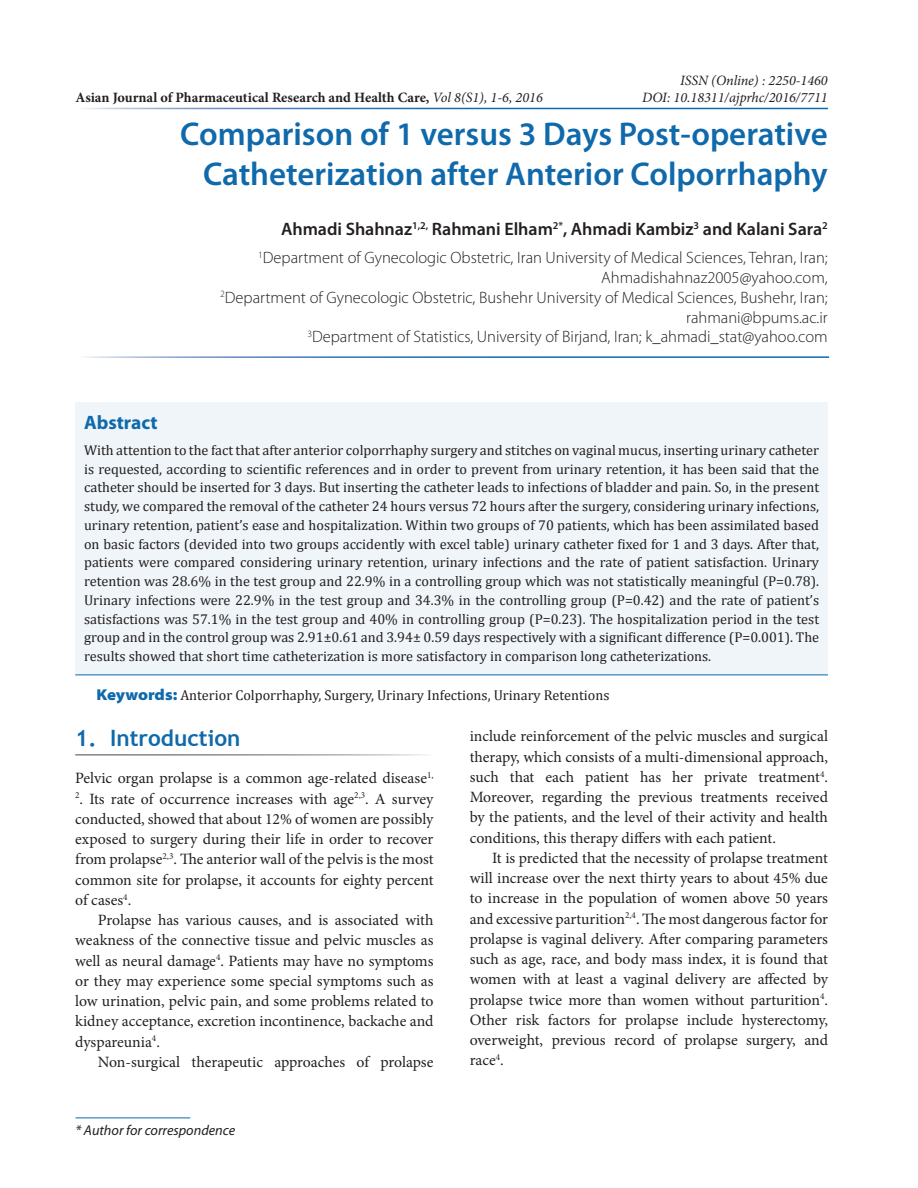
<style>
.page{position:relative;width:918px;height:1188px;background:#fff}
.page>*{position:absolute;margin:0;border:0;box-sizing:border-box;transform-origin:0 0}
.Heading{font:600 33px/40.5px "Myriad Pro";color:#0f69ab;text-align:right}
.Body_Head{font:700 22.5px "Trebuchet MS";color:#0f69ab}
.Abstract_Header{font:700 19.5px "Myriad Pro";color:#0f69ab}
.Authors{font:600 18px "Myriad Pro";color:#231f20}
.Author_Affiliations{font:300 16.5px/19.8px "Myriad Pro";color:#231f20;text-align:right}
.Body_Text_Ind_F{font:15.75px/20.2px "Minion Pro";color:#231f20;text-align:justify}
.Body_Text{font:15.75px/20.2px "Minion Pro";letter-spacing:-.005em;color:#231f20;text-align:justify}
.Abstract_Body{font:14.25px/18.8px "Cambria";color:#231f20;text-align:justify}
.KeywordText{font:14.25px "Cambria";color:#231f20}
.t1{font:700 14.25px "Minion Pro";color:#231f20}
.t2{font:italic 14.25px/17.1px "Minion Pro";color:#231f20;text-align:right}
.t3{font:italic 14.25px "Myriad Pro";color:#231f20}
.s1{font-weight:400;font-style:italic}
.s2{font-family:"Myriad Pro";font-weight:900;font-stretch:semi-expanded;font-size:15.75px;color:#0f69ab}
</style>
<div class="page">
<hr style="left:75px;top:1118px;width:115px;height:1px;background:#0f69ab">
<div style="left:75px;top:402px;width:753px;height:273px;background:#eff5f8"></div>
<hr style="left:75px;top:675px;width:753px;height:1px;background:#0f69ab">
<p class="t1" style="left:75px;top:87px;width:469px">Asian Journal of Pharmaceutical Research and Health Care, <span class="s1">Vol 8(S1), 1-6, 2016</span></p>
<p class="t2" style="left:642px;top:71px;width:187px">ISSN (Online) : 2250-1460<br>DOI: 10.18311/ajprhc/2016/7711</p>
<p class="Heading" style="left:180px;top:113px;width:649px">Comparison of 1 versus 3 Days Post-operative<br>Catheterization after Anterior Colporrhaphy</p>
<p class="Authors" style="left:281px;top:217px;width:548px">Ahmadi Shahnaz<sup>1,2,</sup> Rahmani Elham<sup>2*</sup>, Ahmadi Kambiz<sup>3</sup> and Kalani Sara<sup>2</sup></p>
<p class="Author_Affiliations" style="left:220px;top:248px;width:609px"><sup>1</sup>Department of Gynecologic Obstetric, Iran University of Medical Sciences, Tehran, Iran; Ahmadishahnaz2005@yahoo.com,<br><sup>2</sup>Department of Gynecologic Obstetric, Bushehr University of Medical Sciences, Bushehr, Iran; rahmani@bpums.ac.ir<br><sup>3</sup>Department of Statistics, University of Birjand, Iran; k_ahmadi_stat@yahoo.com</p>
<p class="Abstract_Header" style="left:84px;top:411px;width:75px">Abstract</p>
<p class="Abstract_Body" style="left:84px;top:440px;width:737px">With attention to the fact that after anterior colporrhaphy surgery and stitches on vaginal mucus, inserting urinary catheter is requested, according to scientific references and in order to prevent from urinary retention, it has been said that the catheter should be inserted for 3 days. But inserting the catheter leads to infections of bladder and pain. So, in the present study, we compared the removal of the catheter 24 hours versus 72 hours after the surgery, considering urinary infections, urinary retention, patient’s ease and hospitalization. Within two groups of 70 patients, which has been assimilated based on basic factors (devided into two groups accidently with excel table) urinary catheter fixed for 1 and 3 days. After that, patients were compared considering urinary retention, urinary infections and the rate of patient satisfaction. Urinary retention was 28.6% in the test group and 22.9% in a controlling group which was not statistically meaningful (P=0.78).<br>Urinary infections were 22.9% in the test group and 34.3% in the controlling group (P=0.42) and the rate of patient’s satisfactions was 57.1% in the test group and 40% in controlling group (P=0.23). The hospitalization period in the test group and in the control group was 2.91±0.61 and 3.94± 0.59 days respectively with a significant difference (P=0.001). The results showed that short time catheterization is more satisfactory in comparison long catheterizations.</p>
<p class="KeywordText" style="left:97px;top:687px;width:514px"><span class="s2">Keywords:</span> Anterior Colporrhaphy, Surgery, Urinary Infections, Urinary Retentions</p>
<p class="Body_Head" style="left:75px;top:724px;width:167px">1. Introduction</p>
<p class="Body_Text" style="left:75px;top:768px;width:360px">Pelvic organ prolapse is a common age-related disease<sup>1,</sup></p>
<p class="Body_Text" style="left:75px;top:788px;width:360px"><sup>2</sup>. Its rate of occurrence increases with age<sup>2,3</sup>. A survey conducted, showed that about 12% of women are possibly exposed to surgery during their life in order to recover from prolapse<sup>2,3</sup>. The anterior wall of the pelvis is the most common site for prolapse, it accounts for eighty percent of cases<sup>4</sup>.</p>
<p class="Body_Text_Ind_F" style="left:75px;top:910px;width:360px;text-indent:23px">Prolapse has various causes, and is associated with weakness of the connective tissue and pelvic muscles as well as neural damage<sup>4</sup>. Patients may have no symptoms or they may experience some special symptoms such as low urination, pelvic pain, and some problems related to kidney acceptance, excretion incontinence, backache and dyspareunia<sup>4</sup>.</p>
<p class="Body_Text_Ind_F" style="left:98px;top:1052px;width:337px">Non-surgical therapeutic approaches of prolapse</p>
<p class="t3" style="left:75px;top:1122px;width:161px">* Author for correspondence</p>
<p class="Body_Text_Ind_F" style="left:470px;top:726px;width:360px">include reinforcement of the pelvic muscles and surgical therapy, which consists of a multi-dimensional approach, such that each patient has her private treatment<sup>4</sup>.<br>Moreover, regarding the previous treatments received by the patients, and the level of their activity and health conditions, this therapy differs with each patient.</p>
<p class="Body_Text_Ind_F" style="left:470px;top:848px;width:360px;text-indent:23px">It is predicted that the necessity of prolapse treatment will increase over the next thirty years to about 45% due to increase in the population of women above 50 years and excessive parturition<sup>2,4</sup>. The most dangerous factor for prolapse is vaginal delivery. After comparing parameters such as age, race, and body mass index, it is found that women with at least a vaginal delivery are affected by prolapse twice more than women without parturition<sup>4</sup>.<br>Other risk factors for prolapse include hysterectomy, overweight, previous record of prolapse surgery, and race<sup>4</sup>.</p>
</div>
